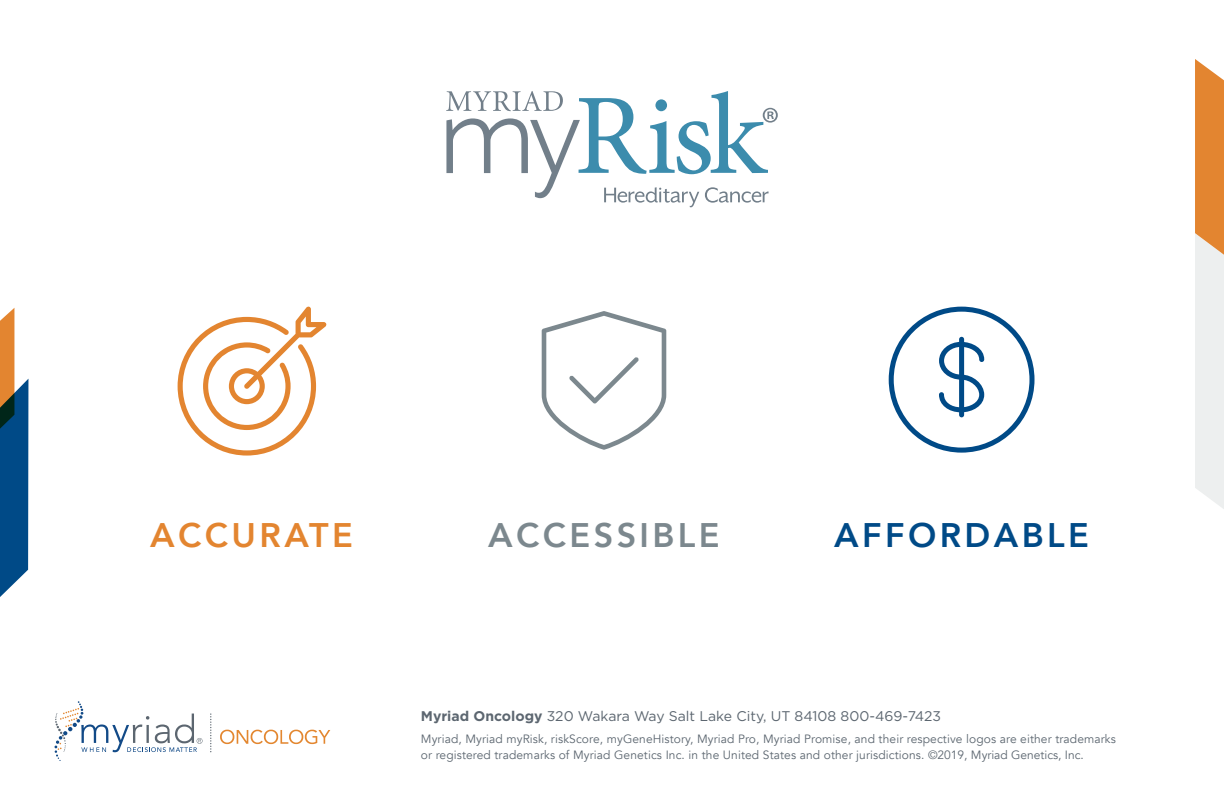
<style>
.page{position:relative;width:1224px;height:801px;background:#fff}
.page>*{position:absolute;margin:0;border:0;box-sizing:border-box;transform-origin:0 0}
.t1{font:800 34px "Avenir";letter-spacing:.1em;color:#7c888e}
.t2{font:800 34px "Avenir";letter-spacing:.1em;color:#004a87}
.t3{font:800 34px "Avenir";letter-spacing:.1em;color:#e38530}
.t4{font:14px "Gotham";color:#5c6670}
.t5{font:12px "Avenir";letter-spacing:.01em;color:#5c6670}
.s1{font-weight:700}
</style>
<div class="page">
<svg style="left:889px;top:306px;width:146px;height:146px"></svg>
<svg style="left:178px;top:306px;width:149px;height:149px"></svg>
<svg style="left:542px;top:311px;width:124px;height:138px"></svg>
<svg style="left:220px;top:729px;width:110px;height:14px"></svg>
<svg style="left:210px;top:713px;width:1px;height:37px"></svg>
<svg style="left:55px;top:701px;width:148px;height:58px"></svg>
<svg style="left:1195px;top:59px;width:29px;height:450px;background:#e9c6a5"></svg>
<svg style="left:0;top:308px;width:28px;height:289px"></svg>
<svg style="left:446px;top:91px;width:332px;height:116px"></svg>
<p class="t3" style="left:150px;top:508px;width:204px">ACCURATE</p>
<p class="t1" style="left:488px;top:508px;width:233px">ACCESSIBLE</p>
<p class="t2" style="left:834px;top:508px;width:256px">AFFORDABLE</p>
<p class="t4" style="left:421px;top:707px;width:522px"><span class="s1">Myriad Oncology</span> 320 Wakara Way Salt Lake City, UT 84108 800-469-7423</p>
<p class="t5" style="left:421px;top:731px;width:697px">Myriad, Myriad myRisk, riskScore, myGeneHistory, Myriad Pro, Myriad Promise, and their respective logos are either trademarks</p>
<p class="t5" style="left:421px;top:747px;width:665px">or registered trademarks of Myriad Genetics Inc. in the United States and other jurisdictions. ©2019, Myriad Genetics, Inc.</p>
</div>
